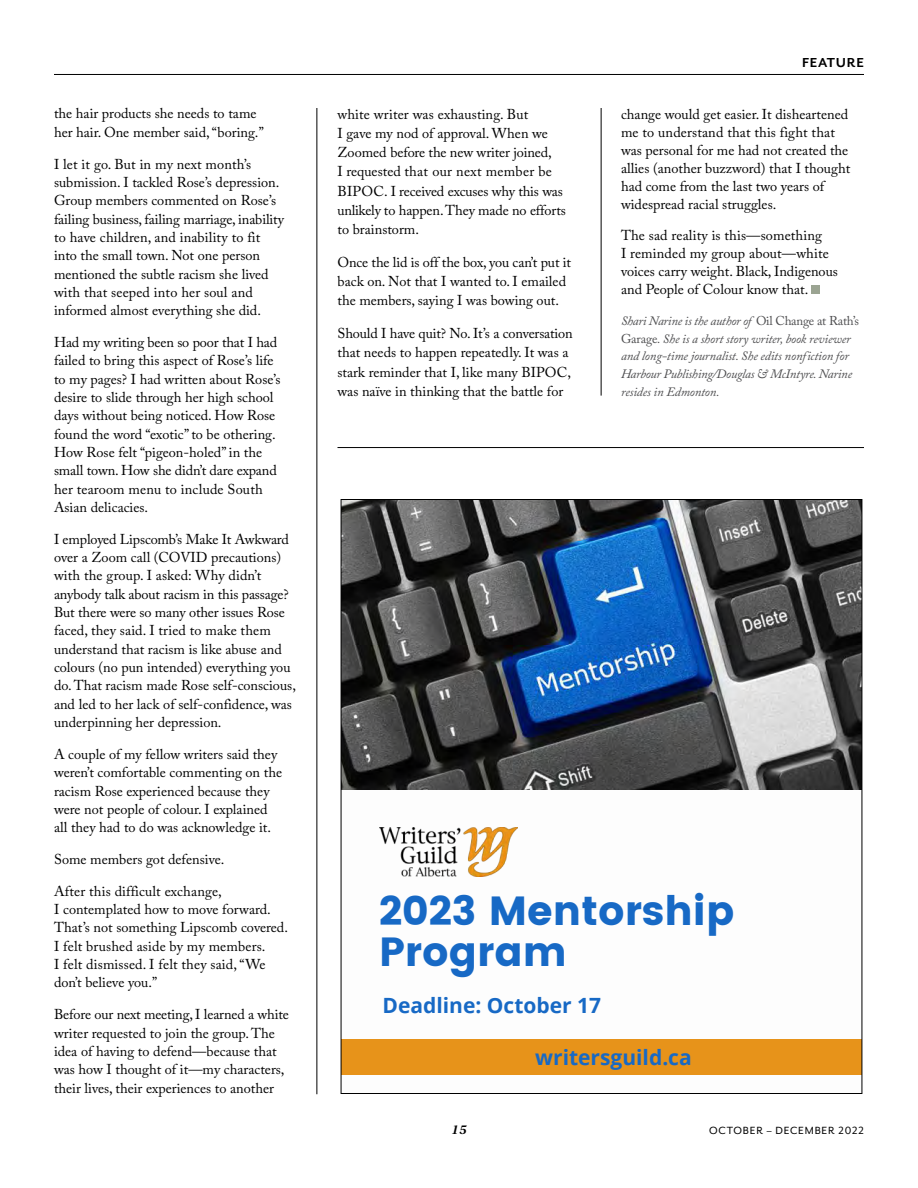
<style>
.page{position:relative;width:918px;height:1188px;background:#fff}
.page>*{position:absolute;margin:0;border:0;box-sizing:border-box;transform-origin:0 0}
.t1{font:40.65px/40.5px "Poppins";color:#1769c5}
.t2{font:700 21px "Open Sans";color:#1769c5}
.t3{font:700 15px "Mr Eaves San OT";letter-spacing:.05em;color:#000}
.t4{font:14.25px/18.3px "Adobe Caslon Pro";color:#000}
.t5{font:italic 600 13.5px "Utopia Std";color:#000}
.t6{font:italic 12.75px/17.5px "Adobe Caslon Pro";letter-spacing:-.01em;color:#4d4d4f}
.t7{font:12px "Mr Eaves San OT";letter-spacing:.07em;color:#000}
.s1{font-style:normal}
</style>
<div class="page">
<hr style="left:54px;top:74px;width:810px;height:1px;background:#000">
<hr style="left:316px;top:108px;width:1px;height:986px;background:#000">
<hr style="left:601px;top:108px;width:1px;height:288px;background:#000">
<hr style="left:338px;top:447px;width:526px;height:1px;background:#000">
<div style="left:811px;top:286px;width:8px;height:8px;background:#9ba492"></div>
<img style="left:343px;top:501px;width:517px;height:289px">
<div style="left:341px;top:1039px;width:521px;height:36px;background:#e7931a"></div>
<img style="left:379px;top:828px;width:138px;height:48px">
<p class="t4" style="left:54px;top:104px;width:211px">the hair products she needs to tame her hair. One member said, “boring.”</p>
<p class="t4" style="left:54px;top:155px;width:232px">I let it go. But in my next month’s submission. I tackled Rose’s depression.<br>Group members commented on Rose’s failing business, failing marriage, inability to have children, and inability to fit into the small town. Not one person mentioned the subtle racism she lived with that seeped into her soul and informed almost everything she did.</p>
<p class="t4" style="left:54px;top:333px;width:228px">Had my writing been so poor that I had failed to bring this aspect of Rose’s life to my pages? I had written about Rose’s desire to slide through her high school days without being noticed. How Rose found the word “exotic” to be othering.<br>How Rose felt “pigeon-holed” in the small town. How she didn’t dare expand her tearoom menu to include South Asian delicacies.</p>
<p class="t4" style="left:54px;top:530px;width:243px">I employed Lipscomb’s Make It Awkward over a Zoom call (COVID precautions) with the group. I asked: Why didn’t anybody talk about racism in this passage?<br>But there were so many other issues Rose faced, they said. I tried to make them understand that racism is like abuse and colours (no pun intended) everything you do. That racism made Rose self-conscious, and led to her lack of self-confidence, was underpinning her depression.</p>
<p class="t4" style="left:54px;top:745px;width:230px">A couple of my fellow writers said they weren’t comfortable commenting on the racism Rose experienced because they were not people of colour. I explained all they had to do was acknowledge it.</p>
<p class="t4" style="left:54px;top:850px;width:172px">Some members got defensive.</p>
<p class="t4" style="left:54px;top:882px;width:236px">After this difficult exchange,<br>I contemplated how to move forward.<br>That’s not something Lipscomb covered.<br>I felt brushed aside by my members.<br>I felt dismissed. I felt they said, “We don’t believe you.”</p>
<p class="t4" style="left:54px;top:1005px;width:236px">Before our next meeting, I learned a white writer requested to join the group. The idea of having to defend—because that was how I thought of it—my characters, their lives, their experiences to another</p>
<p class="t4" style="left:338px;top:104px;width:230px;line-height:19.2px">white writer was exhausting. But<br>I gave my nod of approval. When we<br>Zoomed before the new writer joined,<br>I requested that our next member be<br>BIPOC. I received excuses why this was unlikely to happen. They made no efforts to brainstorm.</p>
<p class="t4" style="left:338px;top:252px;width:235px;line-height:19.2px">Once the lid is off the box, you can’t put it back on. Not that I wanted to. I emailed the members, saying I was bowing out.</p>
<p class="t4" style="left:338px;top:324px;width:237px;line-height:19.2px">Should I have quit? No. It’s a conversation that needs to happen repeatedly. It was a stark reminder that I, like many BIPOC, was naïve in thinking that the battle for</p>
<p class="t3" style="left:802px;top:54px;width:63px">FEATURE</p>
<p class="t4" style="left:621px;top:105px;width:231px">change would get easier. It disheartened me to understand that this fight that was personal for me had not created the allies (another buzzword) that I thought had come from the last two years of widespread racial struggles.</p>
<p class="t4" style="left:621px;top:226px;width:219px">The sad reality is this—something<br>I reminded my group about—white voices carry weight. Black, Indigenous and People of Colour know that.</p>
<p class="t6" style="left:621px;top:312px;width:239px">Shari Narine is the author of <span class="s1">Oil Change at Rath’s Garage</span>. She is a short story writer, book reviewer and long-time journalist. She edits nonfiction for Harbour Publishing/Douglas &amp; McIntyre. Narine resides in Edmonton.</p>
<h1 class="t1" style="left:379px;top:891px;width:357px">2023 Mentorship<br>Program</h1>
<h2 class="t2" style="left:383px;top:990px;width:220px">Deadline: October 17</h2>
<h2 class="t2" style="left:535px;top:1043px;width:158px">writersguild.ca</h2>
<p class="t5" style="left:452px;top:1122px;width:16px">15</p>
<p class="t7" style="left:709px;top:1124px;width:156px">OCTOBER – DECEMBER 2022</p>
</div>
